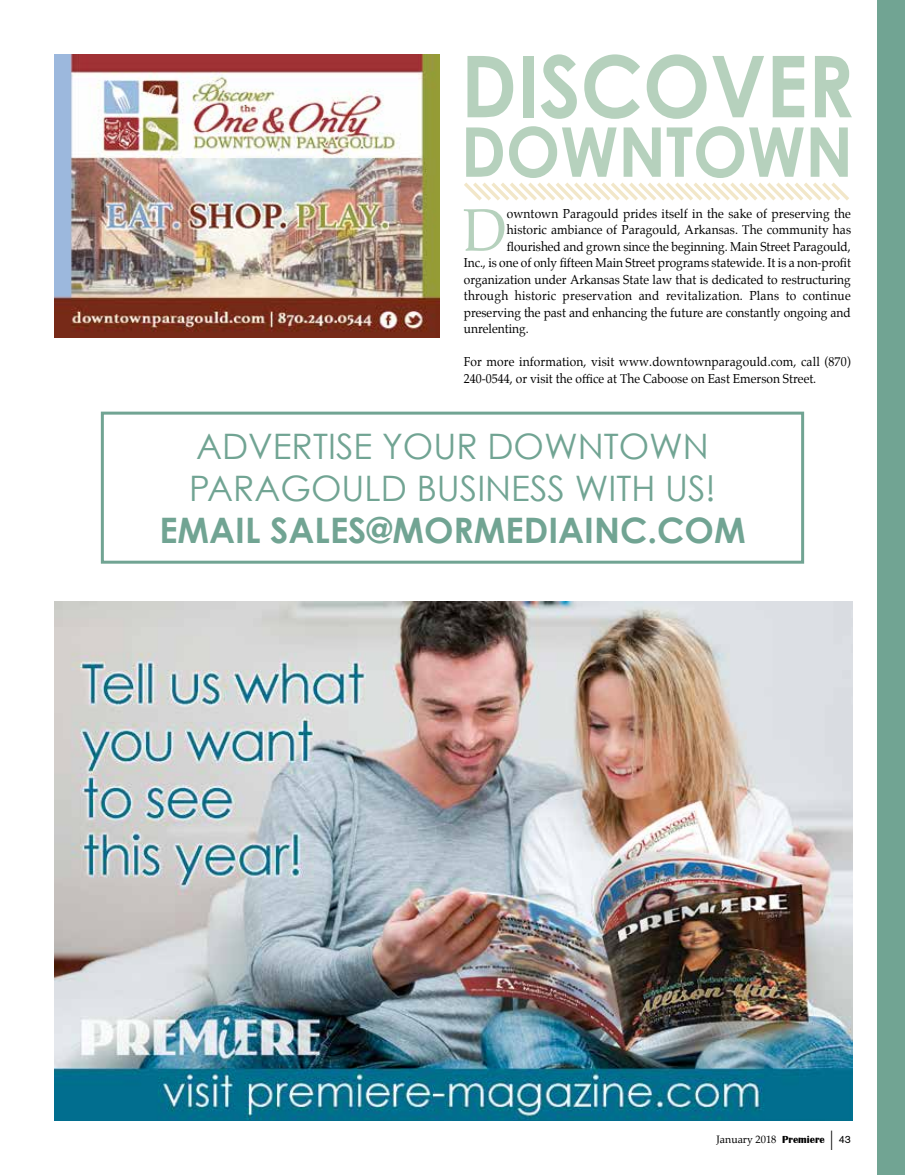
<style>
.page{position:relative;width:905px;height:1175px;background:#fff}
.page>*{position:absolute;margin:0;border:0;box-sizing:border-box;transform-origin:0 0}
.t1{font:700 85.35px "Century Gothic";letter-spacing:-.005em;color:#b6d1bd;scale:.94 1}
.t2{font:700 68.55px "Century Gothic";color:#b6d1bd;scale:.94 1}
.t3{font:60px "Palatino";color:#b6d1bd;scale:.94 1}
.t4{font:35.1px/42.2px "Century Gothic";color:#71a493}
.t5{font:700 35.1px "Century Gothic";color:#71a493}
.t6{font:12.75px/16.5px "Palatino";color:#000;scale:.94 1}
.t7{font:12.75px "Palatino";letter-spacing:.02em;color:#000;scale:.94 1}
.t8{font:10.5px "Palatino";color:#000}
.s1{font-family:"Britannic";font-weight:700}
.s2{font-family:"Akzidenz Grotesk BQ";font-size:21px}
.s3{font-family:"Akzidenz Grotesk BQ"}
</style>
<div class="page">
<div style="left:877px;top:0;width:27px;height:1174px;background:#71a493"></div>
<img style="left:55px;top:601px;width:797px;height:519px">
<img style="left:55px;top:55px;width:384px;height:283px">
<svg style="left:464px;top:182px;width:385px;height:19px"></svg>
<div style="left:101px;top:411px;width:703px;height:152px;border:3px solid #71a493"></div>
<h1 class="t1" style="left:461px;top:33px;width:420px">DISCOVER</h1>
<h2 class="t2" style="left:461px;top:109px;width:419px">DOWNTOWN</h2>
<h3 class="t3" style="left:463px;top:180px;width:48px">D</h3>
<p class="t6" style="left:507px;top:205px;width:367px">owntown Paragould prides itself in the sake of preserving the</p>
<p class="t6" style="left:507px;top:222px;width:368px">historic ambiance of Paragould, Arkansas. The community has</p>
<p class="t6" style="left:507px;top:238px;width:367px">flourished and grown since the beginning. Main Street Paragould,</p>
<p class="t6" style="left:464px;top:255px;width:413px">Inc., is one of only fifteen Main Street programs statewide. It is a non-profit</p>
<p class="t6" style="left:464px;top:271px;width:413px">organization under Arkansas State law that is dedicated to restructuring</p>
<p class="t7" style="left:464px;top:285px;width:413px">through historic preservation and revitalization. Plans to continue</p>
<p class="t6" style="left:464px;top:304px;width:413px">preserving the past and enhancing the future are constantly ongoing and</p>
<p class="t6" style="left:464px;top:321px;width:71px">unrelenting.</p>
<p class="t6" style="left:464px;top:354px;width:413px">For more information, visit www.downtownparagould.com, call (870)<br>240-0544, or visit the office at The Caboose on East Emerson Street.</p>
<h3 class="t4" style="left:189px;top:424px;width:528px">ADVERTISE YOUR DOWNTOWN<br>PARAGOULD BUSINESS WITH US!</h3>
<h3 class="t5" style="left:159px;top:508px;width:588px">EMAIL SALES@MORMEDIAINC.COM</h3>
<p class="t8" style="left:716px;top:1130px;width:136px">January 2018 <span class="s1">Premiere</span> <span class="s2">|</span> <span class="s3">43</span></p>
</div>
